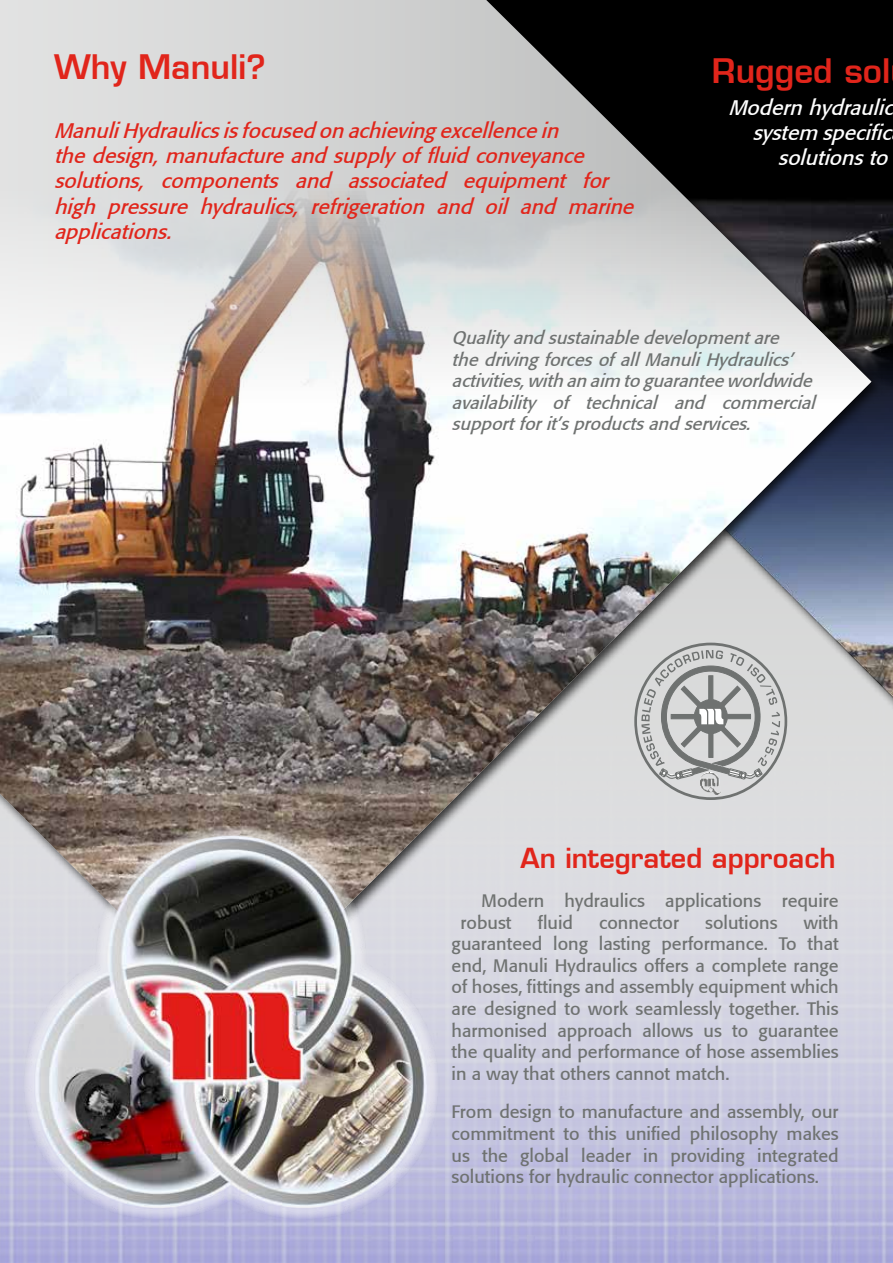
<style>
.page{position:relative;width:893px;height:1263px;background:#fff}
.page>*{position:absolute;margin:0;border:0;box-sizing:border-box;transform-origin:0 0}
.t1{font:600 33px "Eurostile";color:#e1251b}
.t2{font:600 27px "Eurostile";color:#e1251b}
.t3{font:italic 21px/25.2px "Formata";color:#e1251b}
.t4{font:italic 21px/25.2px "Formata";color:#fff;text-align:right}
.t5{font:18px/21.6px "Formata";color:#6f7271;text-align:justify}
.t6{font:italic 18px/21.6px "Formata";color:#6f7271}
</style>
<div class="page">
<svg style="left:184px;top:1035px;width:521px;height:228px;background:#bdbddd"></svg>
<img style="left:711px;top:349px;width:182px;height:914px">
<div style="left:0;top:0;width:884px;height:1035px;background:#000;opacity:.75"></div>
<div style="left:0;top:967px;width:871px;height:56px;background:#d6d6e2"></div>
<img style="left:0;top:0;width:871px;height:967px">
<img style="left:6px;top:827px;width:450px;height:393px">
<h1 class="t1" style="left:54px;top:46px;width:213px">Why Manuli?</h1>
<p class="t3" style="left:54px;top:118px;width:587px">ManuliHydraulicsisfocusedonachievingexcellencein thedesign,manufactureandsupply offluidconveyance solutions, components and associated equipment for high pressure hydraulics, refrigeration and oil and marine applications.</p>
<h1 class="t1" style="left:712px;top:50px;width:180px">Rugged sol</h1>
<p class="t4" style="left:728px;top:94px;width:173px">Modernhydraulic system specific solutionsto</p>
<p class="t6" style="left:452px;top:327px;width:370px">Quality andsustainabledevelopmentare thedrivingforcesofallManuliHydraulics’ activities,withanaim toguaranteeworldwide availability of technical and commercial supportforit’sproductsandservices.</p>
<h2 class="t2" style="left:521px;top:841px;width:316px">An integrated approach</h2>
<p class="t5" style="left:461px;top:890px;width:380px;text-indent:21px">Modern hydraulics applications require robust</p>
<p class="t5" style="left:452px;top:911px;width:389px;text-indent:352px">with guaranteed long lasting performance. To that end, Manuli Hydraulics offers a complete range of hoses, fittings and assembly equipment which are designed to work seamlessly together. This harmonised approach allows us to guarantee the quality and performance of hose assemblies in a way that others cannot match.</p>
<p class="t5" style="left:452px;top:1101px;width:389px">From design to manufacture and assembly, our commitment to this unified philosophy makes us the global leader in providing integrated solutions for hydraulic connector applications.</p>
<p class="t5" style="left:538px;top:911px;width:37px">fluid</p>
<p class="t5" style="left:599px;top:911px;width:81px">connector</p>
<p class="t5" style="left:705px;top:911px;width:74px">solutions</p>
</div>
